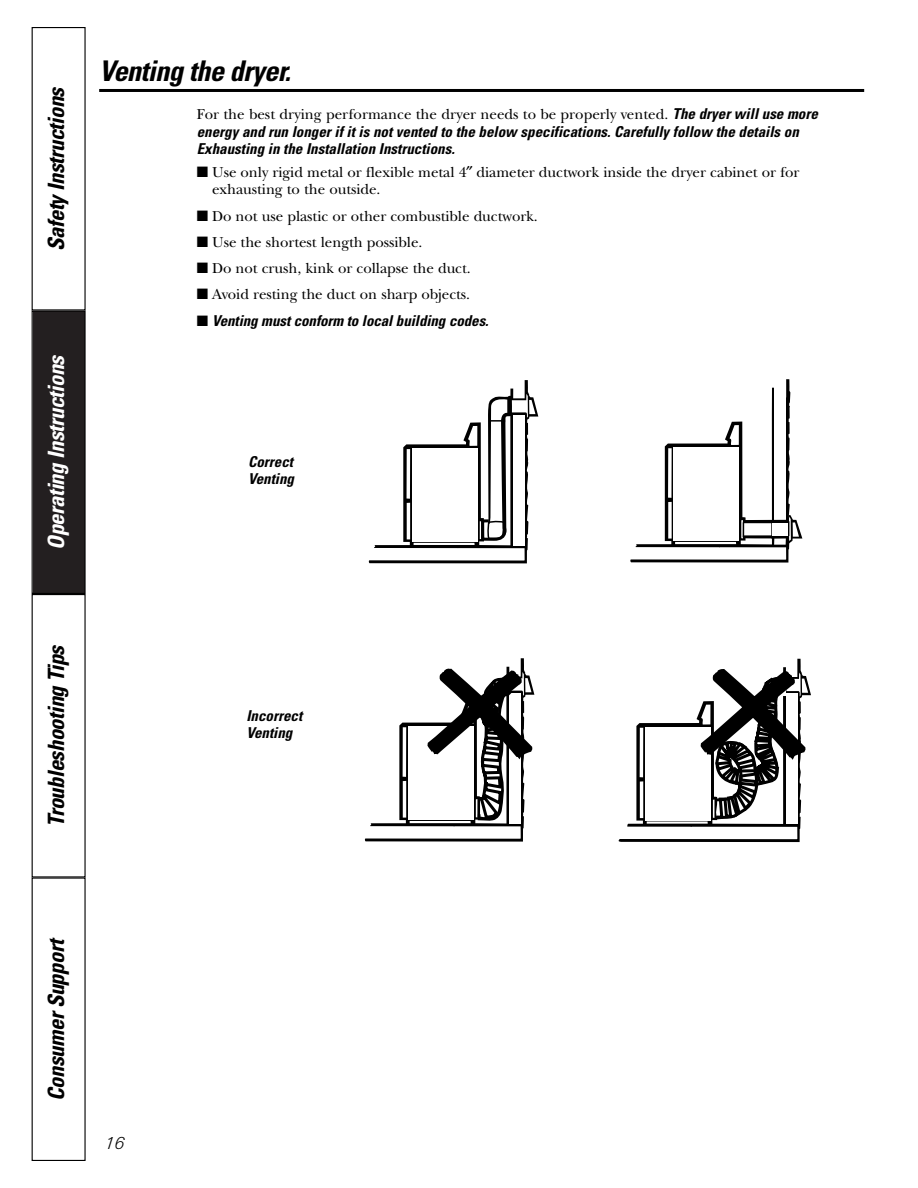
<style>
.page{position:relative;width:918px;height:1188px;background:#fff}
.page>*{position:absolute;margin:0;border:0;box-sizing:border-box;transform-origin:0 0}
.t1{font:italic 700 condensed 28.5px "Univers";color:#000}
.t2{font:italic 700 condensed 22.5px "Univers";letter-spacing:-.02em;color:#000}
.t3{font:italic 700 condensed 22.5px "Univers";letter-spacing:-.02em;color:#fff}
.t4{font:18px "U46";color:#000}
.t5{font:15px/17.2px "New Baskerville";letter-spacing:-.005em;color:#000}
.t6{font:italic 700 condensed 15px/17.2px "Univers";letter-spacing:-.005em;color:#000}
.s1{font-family:"Univers";font-weight:700;font-style:italic;font-stretch:condensed}
</style>
<div class="page">
<div style="left:33px;top:312px;width:51px;height:281px;background:#231f20"></div>
<div style="left:32px;top:310px;width:54px;height:284px;border:1px solid #000"></div>
<hr style="left:99px;top:89px;width:765px;height:3px;background:#000">
<svg style="left:630px;top:379px;width:172px;height:184px"></svg>
<div style="left:772px;top:523px;width:16px;height:12px;background:#fff"></div>
<svg style="left:369px;top:380px;width:169px;height:183px"></svg>
<svg style="left:618px;top:658px;width:193px;height:184px"></svg>
<svg style="left:365px;top:658px;width:170px;height:184px"></svg>
<h2 class="t2" style="left:48px;top:251px;width:169px;rotate:-90deg">Safety Instructions</h2>
<h2 class="t3" style="left:48px;top:550px;width:200px;rotate:-90deg">Operating Instructions</h2>
<h1 class="t1" style="left:99px;top:60px;width:199px">Venting the dryer.</h1>
<p class="t5" style="left:197px;top:108px;width:626px">For the best drying performance the dryer needs to be properly vented. <span class="s1">The dryerwilluse more</span></p>
<p class="t6" style="left:197px;top:124px;width:607px">energy and run longerif itis notvented to the below specifications.Carefully follow the details on<br>Exhausting in the Installation Instructions.</p>
<p class="t5" style="left:212px;top:165px;width:589px;text-indent:-15px">■ Use only rigid metal or flexible metal 4 diameter ductwork inside the dryer cabinet or for exhausting to the outside.</p>
<p class="t5" style="left:197px;top:209px;width:343px">■ Do not use plastic or other combustible ductwork.</p>
<p class="t5" style="left:197px;top:235px;width:227px">■ Use the shortest length possible.</p>
<p class="t5" style="left:197px;top:261px;width:276px">■ Do not crush, kink or collapse the duct.</p>
<p class="t5" style="left:197px;top:288px;width:275px">■ Avoid resting the duct on sharp objects.</p>
<p class="t6" style="left:197px;top:313px;width:296px">■ Venting mustconform to localbuilding codes.</p>
<p class="t6" style="left:248px;top:455px;width:51px">Correct<br>Venting</p>
<h2 class="t2" style="left:48px;top:827px;width:187px;rotate:-90deg">Troubleshooting Tips</h2>
<p class="t6" style="left:246px;top:709px;width:60px">Incorrect<br>Venting</p>
<h2 class="t2" style="left:48px;top:1101px;width:167px;rotate:-90deg">ConsumerSupport</h2>
<p class="t4" style="left:104px;top:1136px;width:23px">16</p>
</div>
